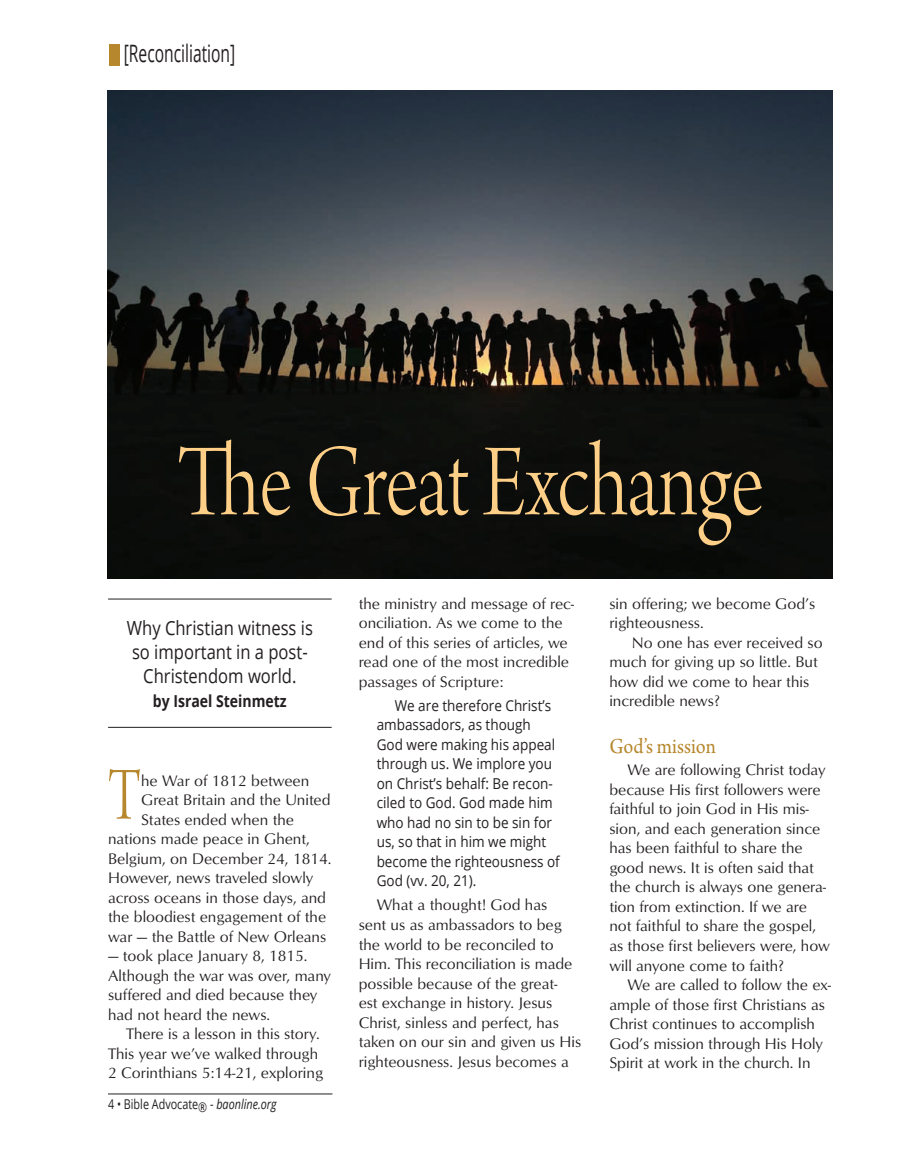
<style>
.page{position:relative;width:905px;height:1175px;background:#fff}
.page>*{position:absolute;margin:0;border:0;box-sizing:border-box;transform-origin:0 0}
.Article_-_Title_-_Ar{font:108px "Arno Pro Light Display";letter-spacing:-.005em;color:#fecf87;scale:.8 1}
.Article_-_Main_text{font:79.05px "Arno Pro Light Display";color:#b6872c;scale:.7 1}
.Article_-_Header{font:24px "Open Sans";color:#231f20;scale:.65 1}
.Article_-_Subhead{font:22.5px "Arno Pro";color:#b6872c;scale:.9 1}
.Article_-_Tagline{font:19.5px/24px "Open Sans";color:#231f20;text-align:center;scale:.85 1}
.Article_-_Tagline-2{font:700 16.5px "Open Sans";color:#231f20;scale:.85 1}
.Article_-_Main_text-2{font:15.75px/19.5px "Optimum Roman DTC";color:#231f20}
.Article_-_Scripture{font:15px/19.5px "Open Sans";color:#231f20;scale:.9 1}
.t1{font:13.5px "Open Sans";color:#231f20;scale:.8 1}
.s1{font-style:italic}
</style>
<div class="page">
<hr style="left:108px;top:1093px;width:224px;height:1px;background:#231f20">
<hr style="left:108px;top:598px;width:224px;height:1px;background:#231f20">
<hr style="left:108px;top:727px;width:224px;height:1px;background:#231f20">
<img style="left:107px;top:90px;width:725px;height:488px">
<div style="left:109px;top:44px;width:11px;height:21px;background:#b6872c"></div>
<p class="Article_-_Header" style="left:124px;top:37px;width:173px">[Reconciliation]</p>
<p class="Article_-_Title_-_Ar" style="left:177px;top:423px;width:734px">The Great Exchange</p>
<p class="Article_-_Tagline" style="left:127px;top:616px;width:220px">Why Christian witness is so important in a post-<br>Christendom world.</p>
<p class="Article_-_Tagline-2" style="left:153px;top:690px;width:159px">by Israel Steinmetz</p>
<p class="Article_-_Main_text" style="left:108px;top:752px;width:49px">T</p>
<p class="Article_-_Main_text-2" style="left:141px;top:770px;width:169px">he War of 1812 between</p>
<p class="Article_-_Main_text-2" style="left:141px;top:789px;width:191px">Great Britain and the United</p>
<p class="Article_-_Main_text-2" style="left:141px;top:809px;width:154px">States ended when the</p>
<p class="Article_-_Main_text-2" style="left:108px;top:828px;width:203px">nations made peace in Ghent,</p>
<p class="Article_-_Main_text-2" style="left:108px;top:848px;width:225px">Belgium, on December 24, 1814.</p>
<p class="Article_-_Main_text-2" style="left:108px;top:867px;width:207px">However, news traveled slowly</p>
<p class="Article_-_Main_text-2" style="left:108px;top:887px;width:219px">across oceans in those days, and</p>
<p class="Article_-_Main_text-2" style="left:108px;top:906px;width:220px">the bloodiest engagement of the</p>
<p class="Article_-_Main_text-2" style="left:108px;top:926px;width:220px">war — the Battle of New Orleans</p>
<p class="Article_-_Main_text-2" style="left:108px;top:945px;width:225px">— took place January 8, 1815.<br>Although the war was over, many suffered and died because they had not heard the news.</p>
<p class="Article_-_Main_text-2" style="left:108px;top:1023px;width:217px;text-indent:18px">There is a lesson in this story.<br>This year we’ve walked through<br>2 Corinthians 5:14-21, exploring</p>
<p class="t1" style="left:108px;top:1094px;width:212px">4 • Bible Advocate® - <span class="s1">baonline.org</span></p>
<p class="Article_-_Main_text-2" style="left:358px;top:593px;width:217px">the ministry and message of rec&shy;onciliation. As we come to the end of this series of articles, we read one of the most incredible passages of Scripture:</p>
<p class="Article_-_Scripture" style="left:376px;top:695px;width:205px;text-indent:18px">We are therefore Christ’s ambassadors, as though<br>God were making his appeal through us. We implore you on Christ’s behalf: Be recon&shy;ciled to God. God made him who had no sin to be sin for us, so that in him we might become the righteousness of<br>God (vv. 20, 21).</p>
<p class="Article_-_Main_text-2" style="left:358px;top:895px;width:224px;text-indent:18px">What a thought! God has<br>sent us as ambassadors to beg the world to be reconciled to<br>Him. This reconciliation is made possible because of the great-<br>est exchange in history. Jesus<br>Christ, sinless and perfect, has taken on our sin and given us His righteousness. Jesus becomes a</p>
<p class="Article_-_Main_text-2" style="left:609px;top:593px;width:207px">sin offering; we become God’s righteousness.</p>
<p class="Article_-_Main_text-2" style="left:609px;top:632px;width:215px;text-indent:22px">No one has ever received so much for giving up so little. But how did we come to hear this incredible news?</p>
<p class="Article_-_Subhead" style="left:609px;top:733px;width:120px">God’s mission</p>
<p class="Article_-_Main_text-2" style="left:609px;top:760px;width:222px;text-indent:18px">We are following Christ today because His first followers were faithful to join God in His mis&shy;sion, and each generation since has been faithful to share the good news. It is often said that the church is always one genera&shy;tion from extinction. If we are not faithful to share the gospel, as those first believers were, how will anyone come to faith?</p>
<p class="Article_-_Main_text-2" style="left:609px;top:974px;width:223px;text-indent:18px">We are called to follow the ex&shy;ample of those first Christians as<br>Christ continues to accomplish<br>God’s mission through His Holy<br>Spirit at work in the church. In</p>
</div>
